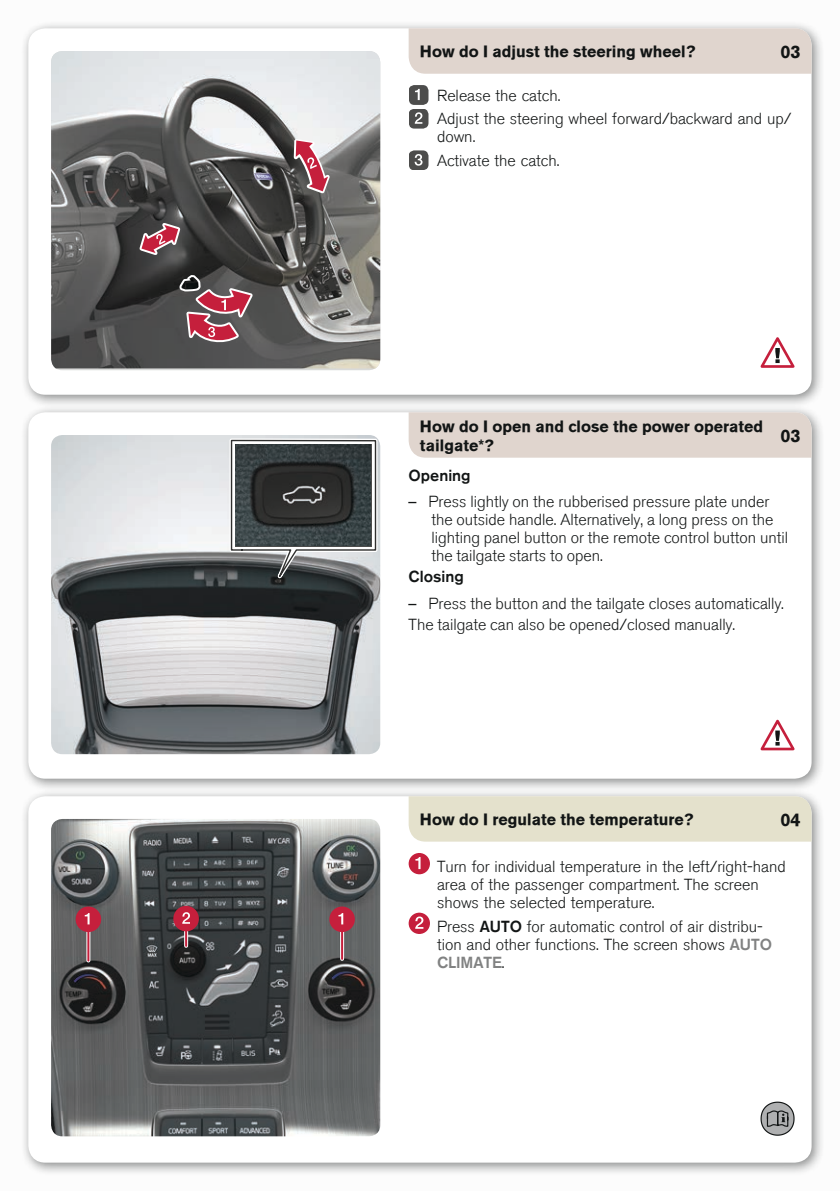
<style>
.page{position:relative;width:840px;height:1191px;background:#fff}
.page>*{position:absolute;margin:0;border:0;box-sizing:border-box;transform-origin:0 0}
.t1{font:700 18px "Volvo Sans";color:#121515}
.t2{font:300 16px/18px "Volvo Sans";color:#121515}
.t3{font:700 16px/19.2px "Volvo Sans";color:#121515}
.t4{font:300 16px "Volvo Sans";color:#121515}
.s1{font-family:"Helvetica Neue ECG";font-weight:400}
.s2{font-style:inherit}
.s3{color:#818282}
</style>
<div class="page">
<div style="left:0;top:0;width:839px;height:1191px;background:#f6f6f6"></div>
<div style="left:20px;top:20px;width:804px;height:388px;background:#121515;opacity:.5"></div>
<div style="left:28px;top:28px;width:783px;height:367px;background:#fff;border-radius:17px"></div>
<div style="left:20px;top:404px;width:804px;height:388px;background:#121515;opacity:.5"></div>
<div style="left:28px;top:412px;width:783px;height:366px;background:#fff;border-radius:17px"></div>
<div style="left:20px;top:788px;width:804px;height:388px;background:#121515;opacity:.5"></div>
<div style="left:28px;top:796px;width:783px;height:366px;background:#fff;border-radius:17px"></div>
<img style="left:51px;top:435px;width:329px;height:319px">
<svg style="left:227px;top:436px;width:152px;height:182px;background:#6d6f71"></svg>
<img style="left:235px;top:444px;width:136px;height:101px">
<div style="left:408px;top:412px;width:403px;height:46px;background:#e0d5ce"></div>
<img style="left:51px;top:51px;width:329px;height:317px">
<svg style="left:291px;top:136px;width:43px;height:60px"></svg>
<svg style="left:136px;top:218px;width:47px;height:42px;background:#7b575e"></svg>
<svg style="left:179px;top:275px;width:77px;height:73px;background:#825b62"></svg>
<div style="left:408px;top:28px;width:403px;height:46px;background:#e0d5ce"></div>
<div style="left:408px;top:796px;width:403px;height:45px;background:#e4e1cc"></div>
<img style="left:51px;top:819px;width:329px;height:317px">
<svg style="left:184px;top:931px;width:4px;height:14px"></svg>
<hr style="left:185px;top:919px;width:2px;height:26px;background:#c51f3c">
<div style="left:173px;top:906px;width:26px;height:25px;background:#c51f3c;border-radius:50%"></div>
<svg style="left:182px;top:912px;width:8px;height:11px"></svg>
<svg style="left:86px;top:932px;width:4px;height:28px"></svg>
<hr style="left:87px;top:919px;width:2px;height:41px;background:#c51f3c">
<div style="left:76px;top:906px;width:25px;height:26px;background:#c51f3c;border-radius:50%"></div>
<svg style="left:85px;top:913px;width:4px;height:11px"></svg>
<hr style="left:340px;top:919px;width:4px;height:40px;background:#f2e6e8">
<hr style="left:341px;top:919px;width:2px;height:40px;background:#c51f3c">
<div style="left:329px;top:906px;width:25px;height:26px;background:#c51f3c;border-radius:50%"></div>
<svg style="left:338px;top:913px;width:5px;height:11px"></svg>
<svg style="left:760px;top:719px;width:34px;height:31px"></svg>
<svg style="left:409px;top:85px;width:19px;height:44px"></svg>
<svg style="left:409px;top:150px;width:19px;height:20px"></svg>
<svg style="left:760px;top:337px;width:34px;height:31px"></svg>
<div style="left:408px;top:853px;width:21px;height:21px;background:#c51f3c;border-radius:50%"></div>
<svg style="left:415px;top:857px;width:5px;height:12px"></svg>
<svg style="left:408px;top:912px;width:21px;height:22px"></svg>
<svg style="left:415px;top:916px;width:8px;height:12px"></svg>
<svg style="left:760px;top:1101px;width:34px;height:34px"></svg>
<p class="t1" style="left:780px;top:41px;width:22px">03</p>
<p class="t3" style="left:420px;top:42px;width:277px">How do I adjust the steering wheel?</p>
<p class="t2" style="left:437px;top:83px;width:355px;line-height:23.6px">Release the catch.<br>Adjust the steering wheel forward/backward and up/</p>
<p class="t2" style="left:437px;top:125px;width:124px;line-height:23.6px">down.<br>Activate the catch.</p>
<p class="t3" style="left:420px;top:416px;width:344px">How do I open and close the power operated tailgate*?</p>
<p class="t4" style="left:408px;top:465px;width:63px">Opening</p>
<p class="t2" style="left:431px;top:493px;width:358px;text-indent:-23px"><span class="s1">–</span> Press lightly on the rubberised pressure plate under the outside handle. Alternatively, a long press on the lighting panel button or the remote control button until the tailgate starts to open.</p>
<p class="t4" style="left:408px;top:567px;width:57px">Closing</p>
<p class="t2" style="left:408px;top:593px;width:376px;line-height:20.8px"><span class="s1">–</span> Press the button and the tailgate closes automatically.<br>The tailgate can also be opened/closed manually.</p>
<p class="t1" style="left:780px;top:425px;width:22px">03</p>
<p class="t3" style="left:420px;top:810px;width:275px">How do I regulate the temperature?</p>
<p class="t1" style="left:780px;top:809px;width:22px">04</p>
<p class="t2" style="left:437px;top:858px;width:350px">Turn for individual temperature in the left/right-hand area of the passenger compartment. The screen shows the selected temperature.</p>
<p class="t2" style="left:437px;top:917px;width:336px">Press <span class="s2">AUTO</span> for automatic control of air distribu&shy;tion and other functions. The screen shows <span class="s3">AUTO<br>CLIMATE</span>.</p>
</div>
